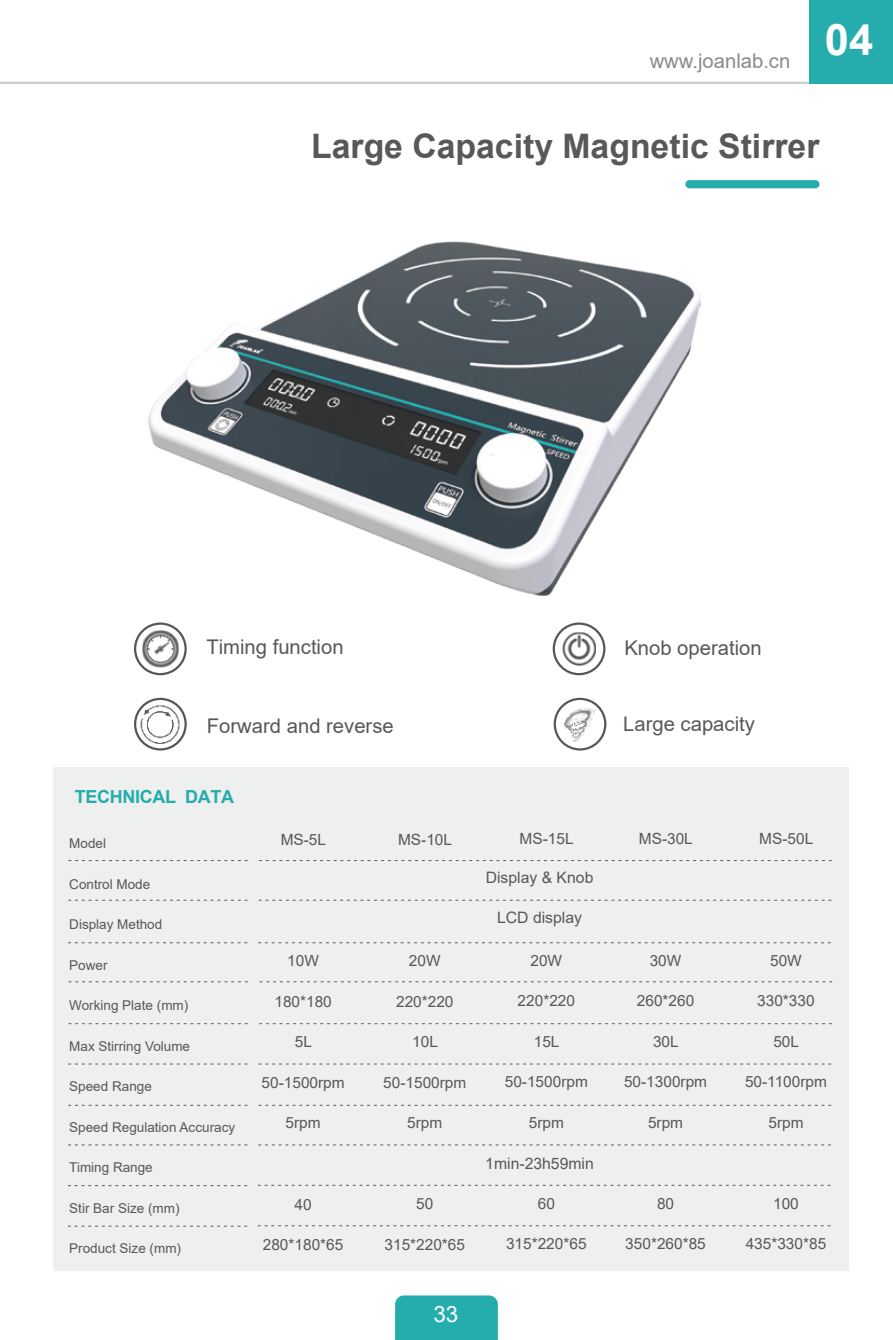
<style>
.page{position:relative;width:893px;height:1340px;background:#fff}
.page>*{position:absolute;margin:0;border:0;box-sizing:border-box;transform-origin:0 0}
.t1{font:700 33.75px "Arial";color:#595757}
.t2{font:22.5px "Arial";color:#fff}
.t3{font:20.25px "Arial";color:#595757}
.t4{font:20.25px "Arial";color:#8b8b8b}
.t5{font:700 18px "Arial";letter-spacing:-.02em;color:#25acac}
.t6{font:15.75px "Arial";color:#595757}
.t7{font:15.3px "Arial";color:#595757}
.t8{font:13.5px "Arial";color:#595757}
</style>
<div class="page">
<div style="left:685px;top:180px;width:134px;height:8px;background:#25acac;border-radius:4px"></div>
<div style="left:54px;top:767px;width:795px;height:503px;background:#eeefef"></div>
<svg style="left:69px;top:899px;width:179px;height:1px"></svg>
<svg style="left:68px;top:942px;width:180px;height:1px"></svg>
<svg style="left:69px;top:860px;width:179px;height:1px"></svg>
<svg style="left:69px;top:1023px;width:179px;height:1px"></svg>
<svg style="left:69px;top:1063px;width:179px;height:1px"></svg>
<svg style="left:69px;top:981px;width:179px;height:1px"></svg>
<svg style="left:68px;top:1144px;width:180px;height:1px"></svg>
<svg style="left:69px;top:1104px;width:179px;height:1px"></svg>
<svg style="left:68px;top:1185px;width:180px;height:1px"></svg>
<svg style="left:68px;top:1225px;width:179px;height:1px"></svg>
<svg style="left:259px;top:899px;width:572px;height:1px"></svg>
<svg style="left:258px;top:942px;width:573px;height:1px"></svg>
<svg style="left:259px;top:860px;width:573px;height:1px"></svg>
<svg style="left:260px;top:1023px;width:572px;height:1px"></svg>
<svg style="left:259px;top:1063px;width:572px;height:1px"></svg>
<svg style="left:260px;top:981px;width:572px;height:1px"></svg>
<svg style="left:259px;top:1144px;width:572px;height:1px"></svg>
<svg style="left:259px;top:1104px;width:572px;height:1px"></svg>
<svg style="left:258px;top:1184px;width:573px;height:1px"></svg>
<svg style="left:258px;top:1225px;width:573px;height:1px"></svg>
<img style="left:563px;top:705px;width:34px;height:37px">
<div style="left:554px;top:697px;width:52px;height:53px;border:2px solid #565757;border-radius:50%"></div>
<div style="left:553px;top:622px;width:52px;height:53px;border:2px solid #565757;border-radius:50%"></div>
<img style="left:562px;top:630px;width:34px;height:35px">
<img style="left:138px;top:702px;width:45px;height:41px">
<div style="left:134px;top:697px;width:53px;height:53px;border:2px solid #565757;border-radius:50%"></div>
<div style="left:134px;top:622px;width:53px;height:53px;border:2px solid #565757;border-radius:50%"></div>
<img style="left:140px;top:628px;width:41px;height:41px">
<img style="left:149px;top:241px;width:551px;height:355px">
<hr style="left:0;top:82px;width:893px;height:2px;background:#ccc">
<div style="left:395px;top:1295px;width:103px;height:44px;background:#25acac"></div>
<div style="left:809px;top:0;width:84px;height:84px;background:#25acac"></div>
<h3 class="t4" style="left:650px;top:47px;width:225px">www.joanlab.cn <sup>04</sup></h3>
<h1 class="t1" style="left:311px;top:122px;width:510px">Large Capacity Magnetic Stirrer</h1>
<h3 class="t3" style="left:206px;top:633px;width:139px">Timing function</h3>
<h3 class="t3" style="left:207px;top:711px;width:188px">Forward and reverse</h3>
<p class="t5" style="left:75px;top:784px;width:161px">TECHNICAL DATA</p>
<p class="t8" style="left:69px;top:834px;width:38px">Model</p>
<p class="t8" style="left:69px;top:874px;width:83px">Control Mode</p>
<p class="t8" style="left:69px;top:915px;width:95px">Display Method</p>
<p class="t8" style="left:69px;top:955px;width:40px">Power</p>
<p class="t8" style="left:69px;top:996px;width:121px">Working Plate (mm)</p>
<p class="t8" style="left:69px;top:1036px;width:122px">Max Stirring Volume</p>
<p class="t8" style="left:69px;top:1077px;width:84px">Speed Range</p>
<p class="t8" style="left:69px;top:1117px;width:167px">Speed Regulation Accuracy</p>
<p class="t8" style="left:69px;top:1158px;width:85px">Timing Range</p>
<p class="t8" style="left:69px;top:1198px;width:112px">Stir Bar Size (mm)</p>
<p class="t8" style="left:69px;top:1239px;width:113px">Product Size (mm)</p>
<p class="t7" style="left:281px;top:829px;width:47px">MS-5L</p>
<p class="t7" style="left:287px;top:950px;width:33px">10W</p>
<p class="t7" style="left:274px;top:991px;width:59px">180*180</p>
<p class="t7" style="left:295px;top:1031px;width:19px">5L</p>
<p class="t7" style="left:262px;top:1072px;width:85px">50-1500rpm</p>
<p class="t7" style="left:286px;top:1112px;width:37px">5rpm</p>
<p class="t7" style="left:295px;top:1193px;width:19px">40</p>
<p class="t7" style="left:263px;top:1234px;width:82px">280*180*65</p>
<p class="t7" style="left:398px;top:828px;width:55px">MS-10L</p>
<p class="t7" style="left:409px;top:950px;width:33px">20W</p>
<p class="t7" style="left:396px;top:990px;width:59px">220*220</p>
<p class="t7" style="left:412px;top:1031px;width:27px">10L</p>
<p class="t7" style="left:383px;top:1071px;width:85px">50-1500rpm</p>
<p class="t7" style="left:407px;top:1112px;width:37px">5rpm</p>
<p class="t7" style="left:416px;top:1193px;width:19px">50</p>
<p class="t7" style="left:385px;top:1233px;width:82px">315*220*65</p>
<p class="t7" style="left:520px;top:828px;width:55px">MS-15L</p>
<p class="t6" style="left:486px;top:866px;width:109px">Display &amp; Knob</p>
<p class="t6" style="left:497px;top:907px;width:86px">LCD display</p>
<p class="t7" style="left:530px;top:949px;width:33px">20W</p>
<p class="t7" style="left:518px;top:990px;width:59px">220*220</p>
<p class="t7" style="left:534px;top:1030px;width:27px">15L</p>
<p class="t7" style="left:505px;top:1071px;width:85px">50-1500rpm</p>
<p class="t7" style="left:529px;top:1111px;width:37px">5rpm</p>
<p class="t6" style="left:485px;top:1152px;width:110px">1min-23h59min</p>
<p class="t7" style="left:538px;top:1192px;width:19px">60</p>
<p class="t7" style="left:506px;top:1233px;width:82px">315*220*65</p>
<h2 class="t2" style="left:433px;top:1298px;width:27px">33</h2>
<h3 class="t3" style="left:624px;top:633px;width:139px">Knob operation</h3>
<h3 class="t3" style="left:623px;top:709px;width:133px">Large capacity</h3>
<p class="t7" style="left:639px;top:828px;width:55px">MS-30L</p>
<p class="t7" style="left:759px;top:828px;width:55px">MS-50L</p>
<p class="t7" style="left:650px;top:949px;width:33px">30W</p>
<p class="t7" style="left:637px;top:990px;width:59px">260*260</p>
<p class="t7" style="left:653px;top:1030px;width:27px">30L</p>
<p class="t7" style="left:624px;top:1071px;width:85px">50-1300rpm</p>
<p class="t7" style="left:648px;top:1111px;width:37px">5rpm</p>
<p class="t7" style="left:657px;top:1192px;width:19px">80</p>
<p class="t7" style="left:625px;top:1233px;width:82px">350*260*85</p>
<p class="t7" style="left:770px;top:949px;width:33px">50W</p>
<p class="t7" style="left:757px;top:990px;width:59px">330*330</p>
<p class="t7" style="left:773px;top:1030px;width:27px">50L</p>
<p class="t7" style="left:745px;top:1071px;width:83px">50-1100rpm</p>
<p class="t7" style="left:768px;top:1111px;width:37px">5rpm</p>
<p class="t7" style="left:773px;top:1192px;width:27px">100</p>
<p class="t7" style="left:746px;top:1233px;width:82px">435*330*85</p>
</div>
